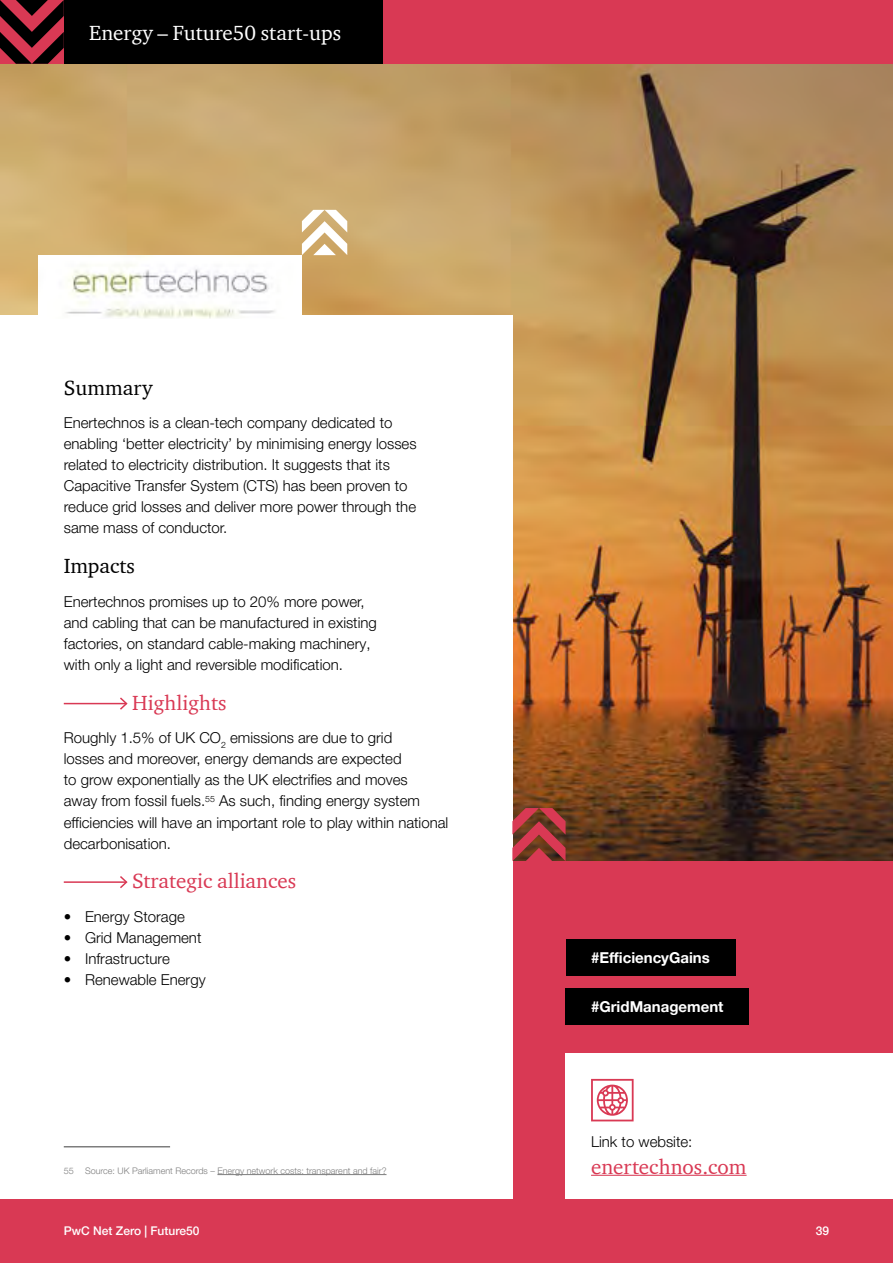
<style>
.page{position:relative;width:893px;height:1263px;background:#fff}
.page>*{position:absolute;margin:0;border:0;box-sizing:border-box;transform-origin:0 0}
.t1{font:21px "ITC Charter Com";color:#d93954}
.t2{font:21px "ITC Charter Com";color:#fff}
.t3{font:21px "ITC Charter Com";color:#000}
.t4{font:300 15px/21px "Helvetica Neue LT Pro";color:#000}
.t5{font:700 15px "Helvetica Neue LT Pro";color:#fff}
.t6{font:500 12px "Helvetica Neue LT Pro";color:#fff}
.t7{font:300 9px "Helvetica Neue LT Pro";color:#7d7d7d}
</style>
<div class="page">
<img style="left:0;top:64px;width:893px;height:797px">
<div style="left:0;top:861px;width:893px;height:402px;background:#d93954"></div>
<div style="left:0;top:315px;width:512px;height:884px;background:#fff"></div>
<hr style="left:64px;top:703px;width:62px;height:1px;background:#d93954">
<svg style="left:118px;top:697px;width:10px;height:13px"></svg>
<hr style="left:64px;top:881px;width:62px;height:2px;background:#d93954">
<svg style="left:118px;top:876px;width:10px;height:12px"></svg>
<div style="left:566px;top:1053px;width:327px;height:146px;background:#fff"></div>
<hr style="left:591px;top:1175px;width:156px;height:1px;background:#d93954">
<svg style="left:591px;top:1079px;width:43px;height:42px"></svg>
<div style="left:0;top:0;width:893px;height:64px;background:#d93954"></div>
<svg style="left:0;top:0;width:64px;height:64px"></svg>
<div style="left:64px;top:0;width:319px;height:64px;background:#000"></div>
<div style="left:566px;top:939px;width:169px;height:36px;background:#000"></div>
<div style="left:566px;top:988px;width:183px;height:36px;background:#000"></div>
<hr style="left:217px;top:1174px;width:169px;height:1px;background:#7d7d7d">
<hr style="left:64px;top:1146px;width:106px;height:1px;background:#7d7d7d">
<img style="left:38px;top:255px;width:264px;height:64px">
<svg style="left:512px;top:808px;width:54px;height:53px"></svg>
<svg style="left:302px;top:210px;width:45px;height:45px"></svg>
<h1 class="t2" style="left:89px;top:20px;width:253px">Energy – Future50 start-ups</h1>
<h1 class="t3" style="left:64px;top:375px;width:90px">Summary</h1>
<p class="t4" style="left:64px;top:412px;width:354px">Enertechnos is a clean-tech company dedicated to enabling ‘better electricity’ by minimising energy losses related to electricity distribution. It suggests that its Capacitive Transfer System (CTS) has been proven to reduce grid losses and deliver more power through the same mass of conductor.</p>
<h1 class="t3" style="left:64px;top:553px;width:73px">Impacts</h1>
<p class="t4" style="left:64px;top:591px;width:315px">Enertechnos promises up to 20% more power, and cabling that can be manufactured in existing factories, on standard cable-making machinery, with only a light and reversible modification.</p>
<h1 class="t1" style="left:132px;top:690px;width:96px">Highlights</h1>
<p class="t4" style="left:64px;top:727px;width:386px">Roughly 1.5% of UK CO<sub>2</sub> emissions are due to grid<br>losses and moreover, energy demands are expected<br>to grow exponentially as the UK electrifies and moves<br>away from fossil fuels.<sup>55</sup> As such, finding energy system efficiencies will have an important role to play within national decarbonisation.</p>
<h1 class="t1" style="left:132px;top:868px;width:165px">Strategic alliances</h1>
<p class="t4" style="left:64px;top:906px;width:123px">• Energy Storage</p>
<p class="t4" style="left:64px;top:927px;width:139px">• Grid Management</p>
<p class="t4" style="left:64px;top:948px;width:107px">• Infrastructure</p>
<p class="t4" style="left:64px;top:969px;width:143px">• Renewable Energy</p>
<p class="t7" style="left:64px;top:1165px;width:12px">55</p>
<p class="t7" style="left:85px;top:1165px;width:303px">Source: UK Parliament Records – Energy network costs: transparent and fair?</p>
<p class="t5" style="left:591px;top:948px;width:120px">#EfficiencyGains</p>
<p class="t5" style="left:591px;top:997px;width:134px">#GridManagement</p>
<p class="t4" style="left:591px;top:1130px;width:103px">Link to website:</p>
<h1 class="t1" style="left:591px;top:1153px;width:157px">enertechnos.com</h1>
<p class="t6" style="left:64px;top:1224px;width:137px">PwC Net Zero | Future50</p>
<p class="t6" style="left:816px;top:1224px;width:15px">39</p>
</div>
